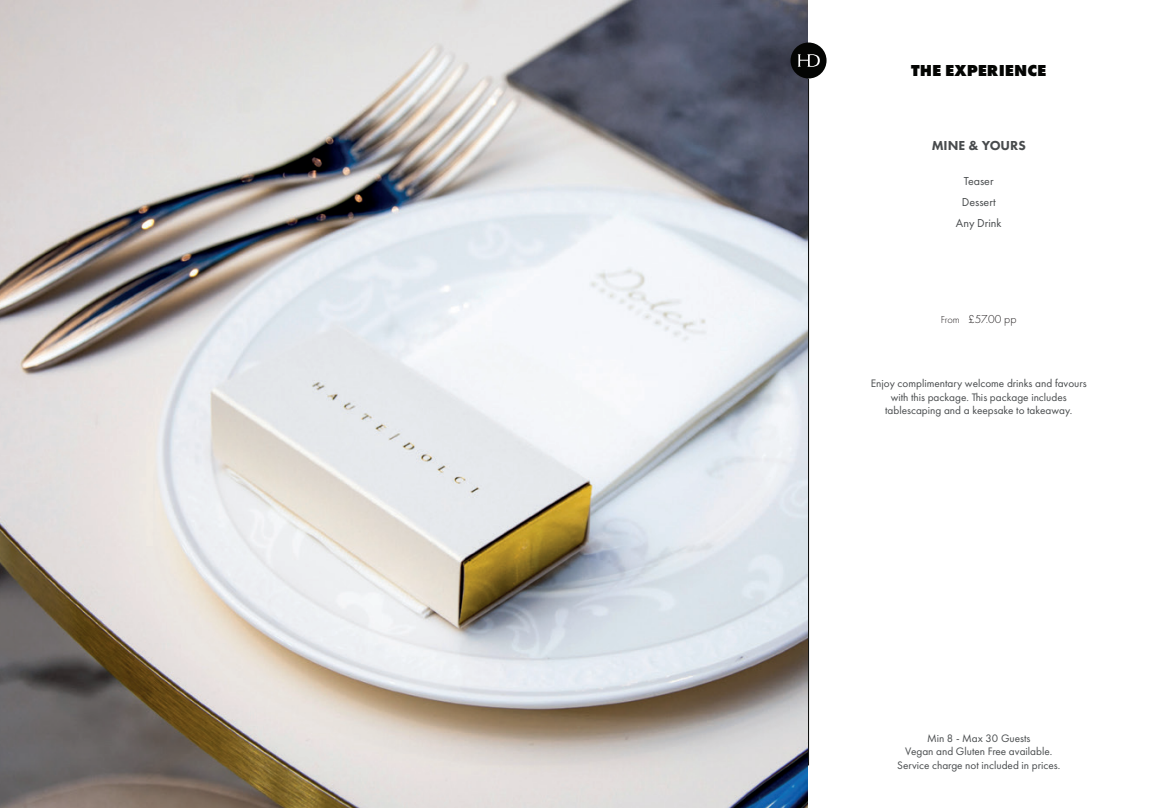
<style>
.page{position:relative;width:1149px;height:808px;background:#fff}
.page>*{position:absolute;margin:0;border:0;box-sizing:border-box;transform-origin:0 0}
.t1{font:800 16.5px "Futura PT";color:#040503}
.t2{font:800 13.5px "Futura PT";color:#484b4d}
.t3{font:12px/20.7px "Futura PT";color:#484b4d;text-align:center}
.t4{font:300 12px "Futura PT";color:#231f20}
.t5{font:11.25px/13.5px "Futura PT";color:#484b4d;text-align:center}
.s1{font-size:10.5px}
</style>
<div class="page">
<img style="left:0;top:0;width:808px;height:808px">
<div style="left:790px;top:43px;width:36px;height:35px;background:#040503;border-radius:50%"></div>
<svg style="left:797px;top:54px;width:22px;height:13px"></svg>
<hr style="left:807px;top:78px;width:1px;height:687px;background:#040503">
<h1 class="t1" style="left:910px;top:60px;width:137px">THE EXPERIENCE</h1>
<p class="t2" style="left:931px;top:137px;width:96px">MINE &amp; YOURS</p>
<p class="t3" style="left:955px;top:171px;width:47px">Teaser<br>Dessert<br>Any Drink</p>
<p class="t4" style="left:940px;top:312px;width:77px"><span class="s1">From</span> £57.00 pp</p>
<p class="t5" style="left:870px;top:377px;width:217px">Enjoy complimentary welcome drinks and favours with this package. This package includes tablescaping and a keepsake to takeaway.</p>
<p class="t5" style="left:896px;top:731px;width:164px">Min 8 - Max 30 Guests<br>Vegan and Gluten Free available.<br>Service charge not included in prices.</p>
</div>
